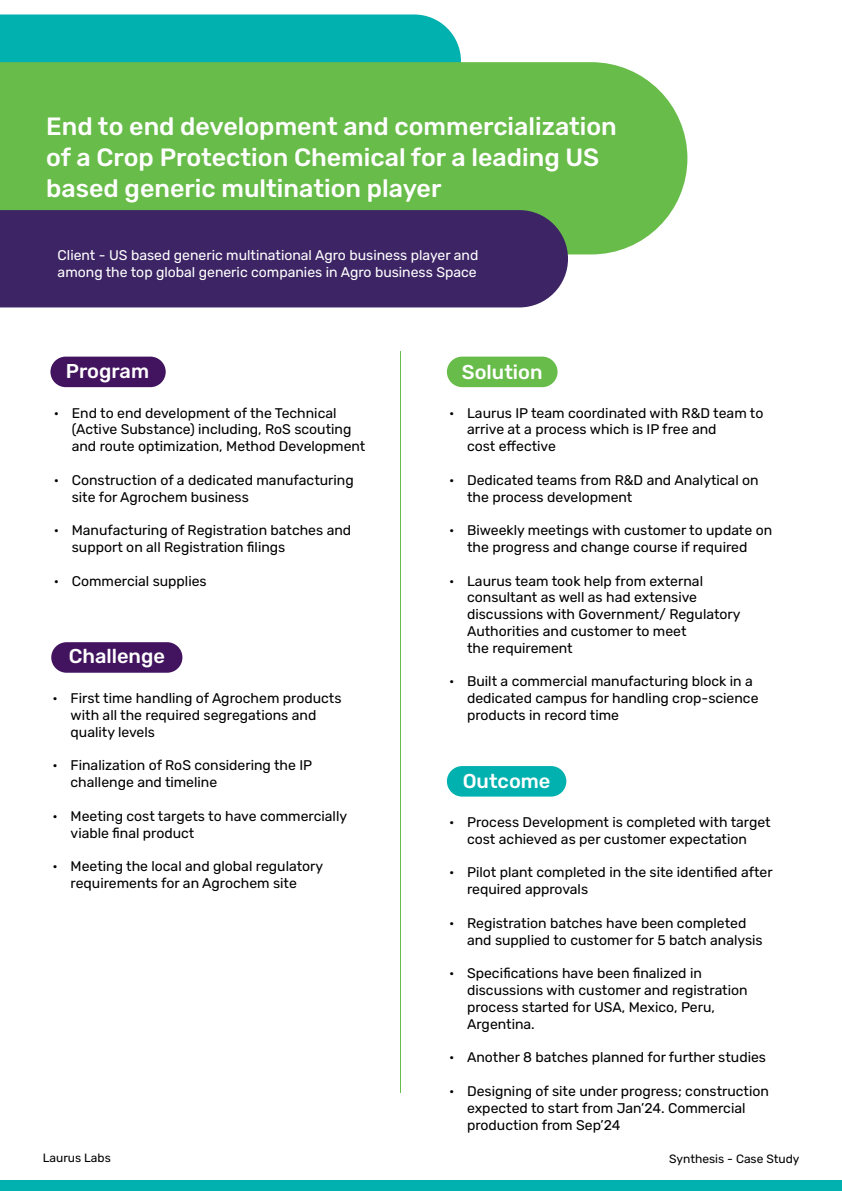
<style>
.page{position:relative;width:842px;height:1191px;background:#fff}
.page>*{position:absolute;margin:0;border:0;box-sizing:border-box;transform-origin:0 0}
.t1{font:500 25px/31.3px "Rubik";color:#fff}
.t2{font:500 20px "Rubik";color:#fff}
.t3{font:14px/16.8px "Rubik";color:#000}
.t4{font:14px/16.8px "Rubik";color:#fff}
.t5{font:12px "Rubik";color:#000}
</style>
<div class="page">
<div style="left:0;top:14px;width:461px;height:48px;background:#00b1af"></div>
<div style="left:0;top:62px;width:687px;height:192px;background:#68bc49"></div>
<div style="left:0;top:210px;width:568px;height:97px;background:#3d2565"></div>
<div style="left:50px;top:356px;width:116px;height:31px;background:#42145f;border-radius:15px"></div>
<div style="left:447px;top:356px;width:110px;height:31px;background:#68bc49;border-radius:15px"></div>
<div style="left:447px;top:766px;width:119px;height:30px;background:#00b1af;border-radius:15px"></div>
<div style="left:51px;top:642px;width:131px;height:30px;background:#42145f;border-radius:15px"></div>
<hr style="left:400px;top:351px;width:1px;height:742px;background:#68bc49">
<div style="left:0;top:1180px;width:842px;height:11px;background:#00b1af"></div>
<h1 class="t1" style="left:46px;top:111px;width:572px">End to end development and commercialization of a Crop Protection Chemical for a leading US based generic multination player</h1>
<p class="t4" style="left:58px;top:248px;width:422px">Client - US based generic multinational Agro business player and among the top global generic companies in Agro business Space</p>
<h2 class="t2" style="left:66px;top:356px;width:85px">Program</h2>
<h2 class="t2" style="left:462px;top:357px;width:82px">Solution</h2>
<p class="t3" style="left:72px;top:405px;width:295px;text-indent:-18px">• End to end development of the Technical (Active Substance) including, RoS scouting and route optimization, Method Development</p>
<p class="t3" style="left:72px;top:472px;width:283px;text-indent:-18px">• Construction of a dedicated manufacturing site for Agrochem business</p>
<p class="t3" style="left:72px;top:522px;width:281px;text-indent:-18px">• Manufacturing of Registration batches and support on all Registration filings</p>
<p class="t3" style="left:54px;top:573px;width:154px">• Commercial supplies</p>
<h2 class="t2" style="left:69px;top:641px;width:98px">Challenge</h2>
<p class="t3" style="left:71px;top:690px;width:272px;text-indent:-18px">• First time handling of Agrochem products with all the required segregations and quality levels</p>
<p class="t3" style="left:71px;top:758px;width:243px;text-indent:-18px">• Finalization of RoS considering the IP challenge and timeline</p>
<p class="t3" style="left:71px;top:808px;width:278px;text-indent:-18px">• Meeting cost targets to have commercially viable final product</p>
<p class="t3" style="left:53px;top:858px;width:272px;text-align:center">• Meeting the local and global regulatory requirements for an Agrochem site</p>
<p class="t3" style="left:467px;top:405px;width:298px;text-indent:-18px">• Laurus IP team coordinated with R&amp;D team to arrive at a process which is IP free and<br>cost effective</p>
<p class="t3" style="left:467px;top:472px;width:293px;text-indent:-18px">• Dedicated teams from R&amp;D and Analytical on the process development</p>
<p class="t3" style="left:449px;top:522px;width:325px;text-align:center">• Biweekly meetings with customer to update on the progress and change course if required</p>
<p class="t3" style="left:467px;top:573px;width:275px;text-indent:-18px">• Laurus team took help from external consultant as well as had extensive discussions with Government/ Regulatory<br>Authorities and customer to meet<br>the requirement</p>
<p class="t3" style="left:467px;top:674px;width:293px;text-indent:-18px">• Built a commercial manufacturing block in a dedicated campus for handling crop-science products in record time</p>
<h2 class="t2" style="left:463px;top:766px;width:89px">Outcome</h2>
<p class="t3" style="left:449px;top:814px;width:323px;text-align:center">• Process Development is completed with target cost achieved as per customer expectation</p>
<p class="t3" style="left:467px;top:865px;width:307px;text-indent:-18px">• Pilot plant completed in the site identified after required approvals</p>
<p class="t3" style="left:467px;top:915px;width:297px;text-indent:-18px">• Registration batches have been completed and supplied to customer for 5 batch analysis</p>
<p class="t3" style="left:467px;top:965px;width:282px;text-indent:-18px">• Specifications have been finalized in discussions with customer and registration process started for USA, Mexico, Peru, Argentina.</p>
<p class="t3" style="left:449px;top:1049px;width:318px">• Another 8 batches planned for further studies</p>
<p class="t3" style="left:467px;top:1083px;width:303px;text-indent:-18px">• Designing of site under progress; construction expected to start from Jan’24. Commercial production from Sep’24</p>
<p class="t5" style="left:43px;top:1149px;width:70px">Laurus Labs</p>
<p class="t5" style="left:669px;top:1149px;width:132px">Synthesis - Case Study</p>
</div>
